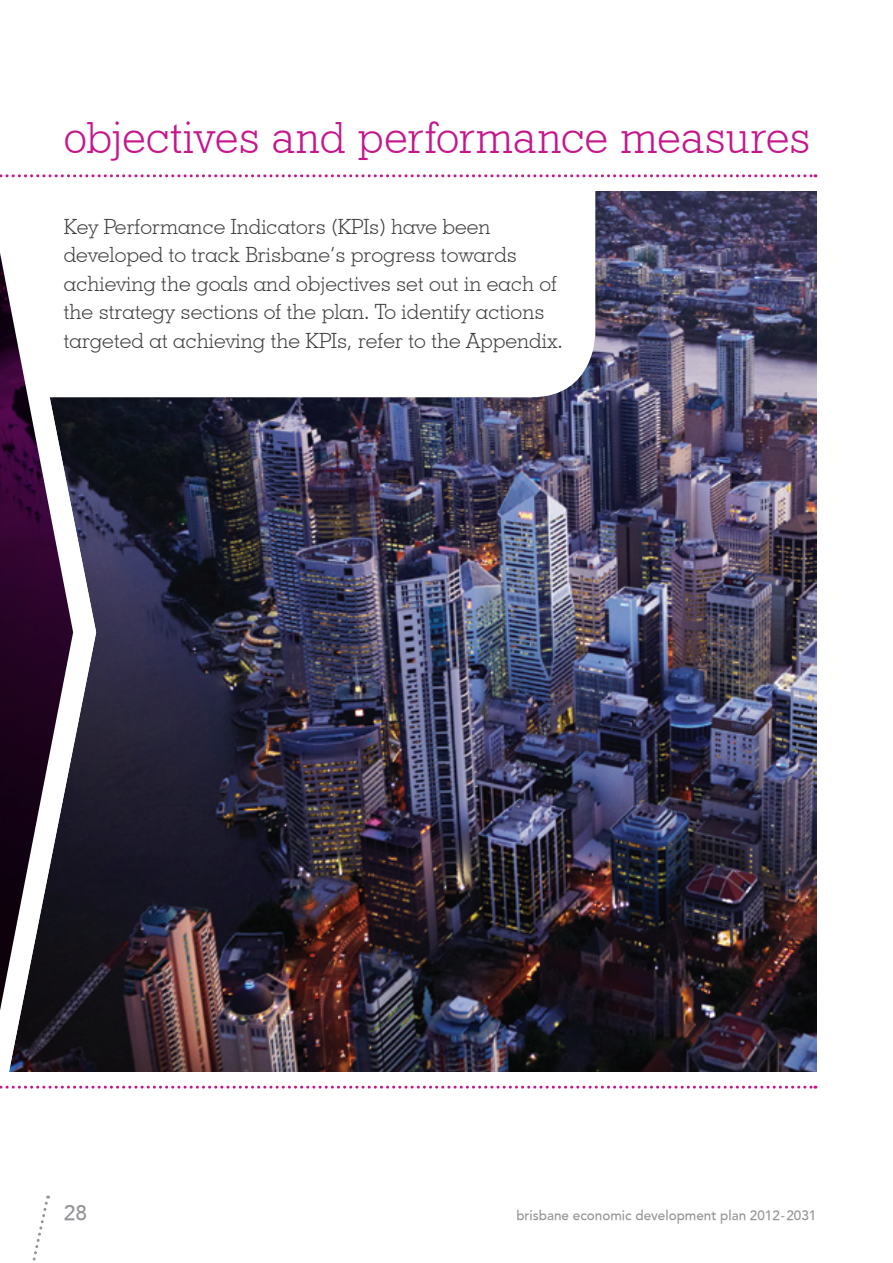
<style>
.page{position:relative;width:893px;height:1263px;background:#fff}
.page>*{position:absolute;margin:0;border:0;box-sizing:border-box;transform-origin:0 0}
.t1{font:45px "Geometric Slab 712 BT Light A";letter-spacing:.015em;color:#c5168c}
.t2{font:300 21px/28.5px "Geometric Slab 703 BT";color:#3e3e3f}
.t3{font:500 21px "Avenir";color:#939598}
.t4{font:500 13.5px "Avenir";color:#939598}
</style>
<div class="page">
<img style="left:96px;top:191px;width:720px;height:880px">
<svg style="left:96px;top:191px;width:499px;height:206px"></svg>
<svg style="left:32px;top:1195px;width:18px;height:66px"></svg>
<svg style="left:0;top:174px;width:816px;height:3px"></svg>
<svg style="left:0;top:1086px;width:816px;height:3px"></svg>
<svg style="left:0;top:253px;width:96px;height:819px"></svg>
<h2 class="t1" style="left:64px;top:110px;width:748px">objectives and performance measures</h2>
<p class="t2" style="left:64px;top:212px;width:500px">Key Performance Indicators (KPIs) have been developed to track Brisbane’s progress towards achieving the goals and objectives set out in each of the strategy sections of the plan. To identify actions targeted at achieving the KPIs, refer to the Appendix.</p>
<p class="t3" style="left:64px;top:1201px;width:25px">28</p>
<p class="t4" style="left:516px;top:1208px;width:302px">brisbane economic development plan 2012-2031</p>
</div>
